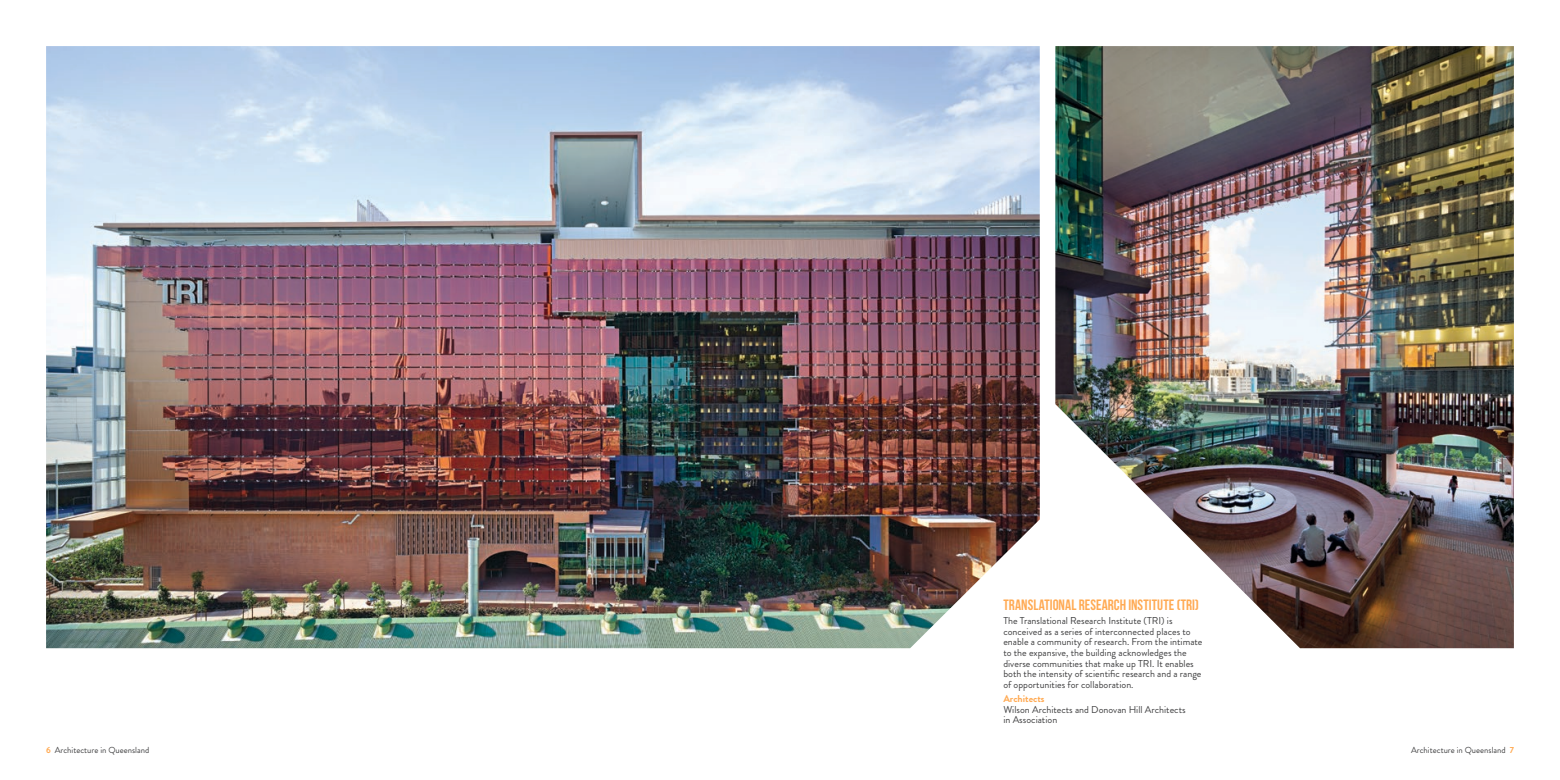
<style>
.page{position:relative;width:1560px;height:780px;background:#fff}
.page>*{position:absolute;margin:0;border:0;box-sizing:border-box;transform-origin:0 0}
.t1{font:15px "Bebas Neue";letter-spacing:.005em;color:#ffaa53}
.t2{font:10px/10.6px "Brandon Grotesque";color:#414142}
.t3{font:700 10px "Brandon Grotesque";color:#ffaa53}
.t4{font:8.75px "Brandon Grotesque";color:#414142}
.s1{font-weight:700;color:#ffaa53}
</style>
<div class="page">
<img style="left:1055px;top:46px;width:458px;height:602px">
<img style="left:46px;top:46px;width:993px;height:602px">
<h1 class="t1" style="left:1003px;top:596px;width:197px">TRANSLATIONAL RESEARCH INSTITUTE (TRI)</h1>
<p class="t2" style="left:1003px;top:615px;width:201px">The Translational Research Institute (TRI) is conceived as a series of interconnected places to enable a community of research. From the intimate to the expansive, the building acknowledges the diverse communities that make up TRI. It enables both the intensity of scientific research and a range of opportunities for collaboration.</p>
<p class="t3" style="left:1003px;top:691px;width:43px">Architects</p>
<p class="t2" style="left:1003px;top:704px;width:184px">Wilson Architects and Donovan Hill Architects in Association</p>
<p class="t4" style="left:46px;top:743px;width:105px"><span class="s1">6</span> Architecture in Queensland</p>
<p class="t4" style="left:1410px;top:743px;width:104px">Architecture in Queensland <span class="s1">7</span></p>
</div>
